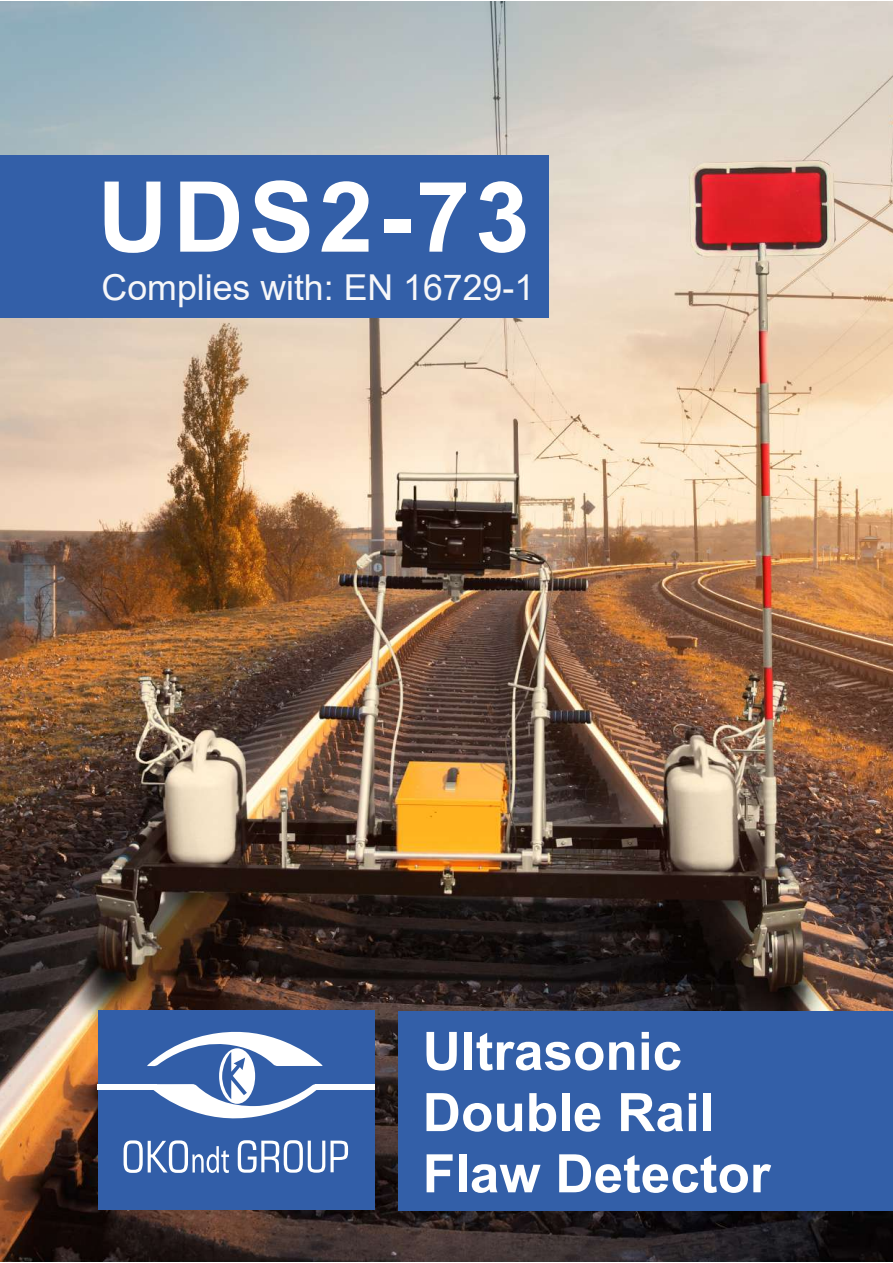
<style>
.page{position:relative;width:893px;height:1263px;background:#fff}
.page>*{position:absolute;margin:0;border:0;box-sizing:border-box;transform-origin:0 0}
.t1{font:700 97.95px "Arial";letter-spacing:.05em;color:#fff}
.t2{font:700 53.1px/61.2px "Arial";color:#fff}
.t3{font:35.7px "Arial";color:#f7f7f9}
</style>
<div class="page">
<img style="left:0;top:1px;width:893px;height:1261px">
<div style="left:98px;top:1011px;width:276px;height:199px;background:#325ea8"></div>
<svg style="left:147px;top:1031px;width:176px;height:88px"></svg>
<div style="left:98px;top:1084px;width:59px;height:5px;background:#fff"></div>
<div style="left:315px;top:1084px;width:59px;height:5px;background:#fff"></div>
<svg style="left:238px;top:1140px;width:87px;height:33px"></svg>
<svg style="left:331px;top:1140px;width:17px;height:32px"></svg>
<svg style="left:124px;top:1140px;width:105px;height:33px"></svg>
<div style="left:398px;top:1011px;width:495px;height:199px;background:#335fa8"></div>
<div style="left:0;top:155px;width:549px;height:163px;background:#335fa8"></div>
<h1 class="t1" style="left:98px;top:148px;width:434px">UDS2-73</h1>
<p class="t3" style="left:102px;top:263px;width:434px">Complies with: EN 16729-1</p>
<p class="t2" style="left:423px;top:1021px;width:349px">Ultrasonic<br>Double Rail<br>Flaw Detector</p>
</div>
